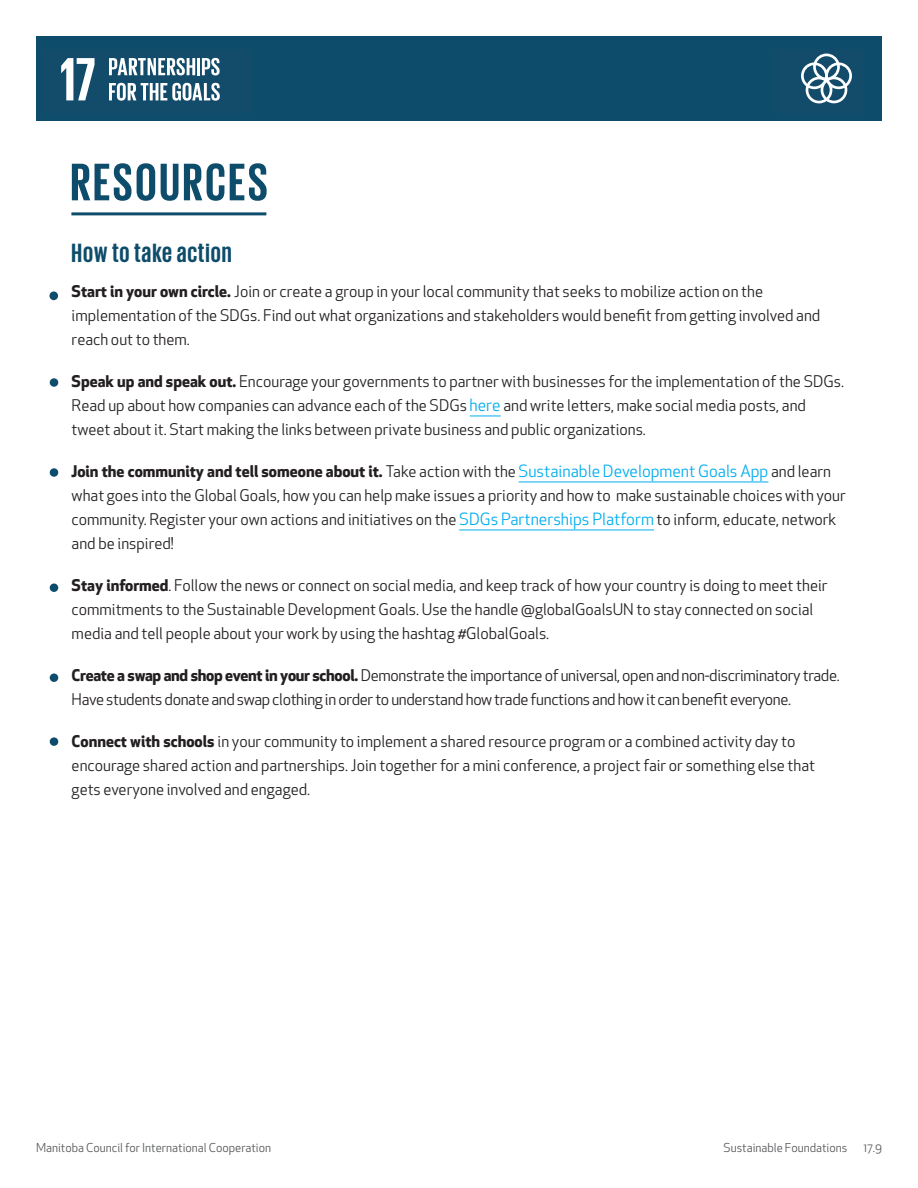
<style>
.page{position:relative;width:918px;height:1188px;background:#fff}
.page>*{position:absolute;margin:0;border:0;box-sizing:border-box;transform-origin:0 0}
.t1{font:700 54px "Giorgio Sans";letter-spacing:.05em;color:#0e4c6b}
.t2{font:700 27px "Giorgio Sans";letter-spacing:.035em;color:#0e4c6b}
.t3{font:15.75px/24px "Apex New";color:#231f20}
.t4{font:15.75px/24px "Apex New";letter-spacing:-.02em;color:#231f20}
.t5{font:12px "Apex New";color:#57585a}
.s1{font-weight:700}
.s2{font-size:16.5px;color:#00aeef}
</style>
<div class="page">
<div style="left:36px;top:36px;width:846px;height:85px;background:#0e4c6b"></div>
<hr style="left:470px;top:416px;width:31px;height:1px;background:#00aeef">
<hr style="left:519px;top:482px;width:249px;height:1px;background:#00aeef">
<hr style="left:459px;top:530px;width:195px;height:1px;background:#00aeef">
<div style="left:49px;top:291px;width:9px;height:9px;background:#0e4c6b;border-radius:50%"></div>
<div style="left:50px;top:378px;width:8px;height:9px;background:#0e4c6b;border-radius:50%"></div>
<div style="left:50px;top:468px;width:8px;height:9px;background:#0e4c6b;border-radius:50%"></div>
<hr style="left:71px;top:212px;width:195px;height:3px;background:#0e4c6b">
<div style="left:50px;top:583px;width:8px;height:9px;background:#0e4c6b;border-radius:50%"></div>
<div style="left:50px;top:737px;width:8px;height:9px;background:#0e4c6b;border-radius:50%"></div>
<div style="left:50px;top:673px;width:8px;height:9px;background:#0e4c6b;border-radius:50%"></div>
<div style="left:775px;top:50px;width:88px;height:63px;background:#134c6b"></div>
<svg style="left:801px;top:54px;width:51px;height:49px"></svg>
<div style="left:42px;top:50px;width:210px;height:63px;background:#134c6b"></div>
<svg style="left:109px;top:58px;width:86px;height:17px"></svg>
<hr style="left:197px;top:58px;width:3px;height:17px;background:#fff">
<svg style="left:202px;top:58px;width:18px;height:17px"></svg>
<svg style="left:61px;top:58px;width:34px;height:42px"></svg>
<svg style="left:109px;top:83px;width:111px;height:18px"></svg>
<p class="t1" style="left:70px;top:155px;width:199px">RESOURCES</p>
<p class="t2" style="left:72px;top:239px;width:162px">How to take action</p>
<p class="t3" style="left:72px;top:280px;width:750px"><span class="s1">Start in your own circle.</span> Join or create a group in your local community that seeks to mobilize action on the implementation of the SDGs. Find out what organizations and stakeholders would benefit from getting involved and reach out to them.</p>
<p class="t3" style="left:72px;top:370px;width:774px"><span class="s1">Speak up and speak out.</span> Encourage your governments to partner with businesses for the implementation of the SDGs.<br>Read up about how companies can advance each of the SDGs <span class="s2">here</span> and write letters, make social media posts, and tweet about it. Start making the links between private business and public organizations.</p>
<p class="t3" style="left:72px;top:460px;width:776px"><span class="s1">Join the community and tell someone about it.</span> Take action with the <span class="s2">Sustainable Development Goals App</span> and learn what goes into the Global Goals, how you can help make issues a priority and how to make sustainable choices with your community. Register your own actions and initiatives on the <span class="s2">SDGs Partnerships Platform</span> to inform, educate, network and be inspired!</p>
<p class="t3" style="left:72px;top:574px;width:757px"><span class="s1">Stay informed</span>. Follow the news or connect on social media, and keep track of how your country is doing to meet their commitments to the Sustainable Development Goals. Use the handle @globalGoalsUN to stay connected on social media and tell people about your work by using the hashtag #GlobalGoals.</p>
<p class="t4" style="left:72px;top:664px;width:770px"><span class="s1">Create a swap and shop event in your school.</span> Demonstrate the importance of universal, open and non-discriminatory trade.<br>Have students donate and swap clothing in order to understand how trade functions and how it can benefit everyone.</p>
<p class="t3" style="left:72px;top:730px;width:745px"><span class="s1">Connect with schools</span> in your community to implement a shared resource program or a combined activity day to encourage shared action and partnerships. Join together for a mini conference, a project fair or something else that gets everyone involved and engaged.</p>
<p class="t5" style="left:36px;top:1140px;width:237px">Manitoba Council for International Cooperation</p>
<p class="t5" style="left:724px;top:1140px;width:125px">Sustainable Foundations</p>
<p class="t5" style="left:864px;top:1140px;width:20px">17.9</p>
</div>
